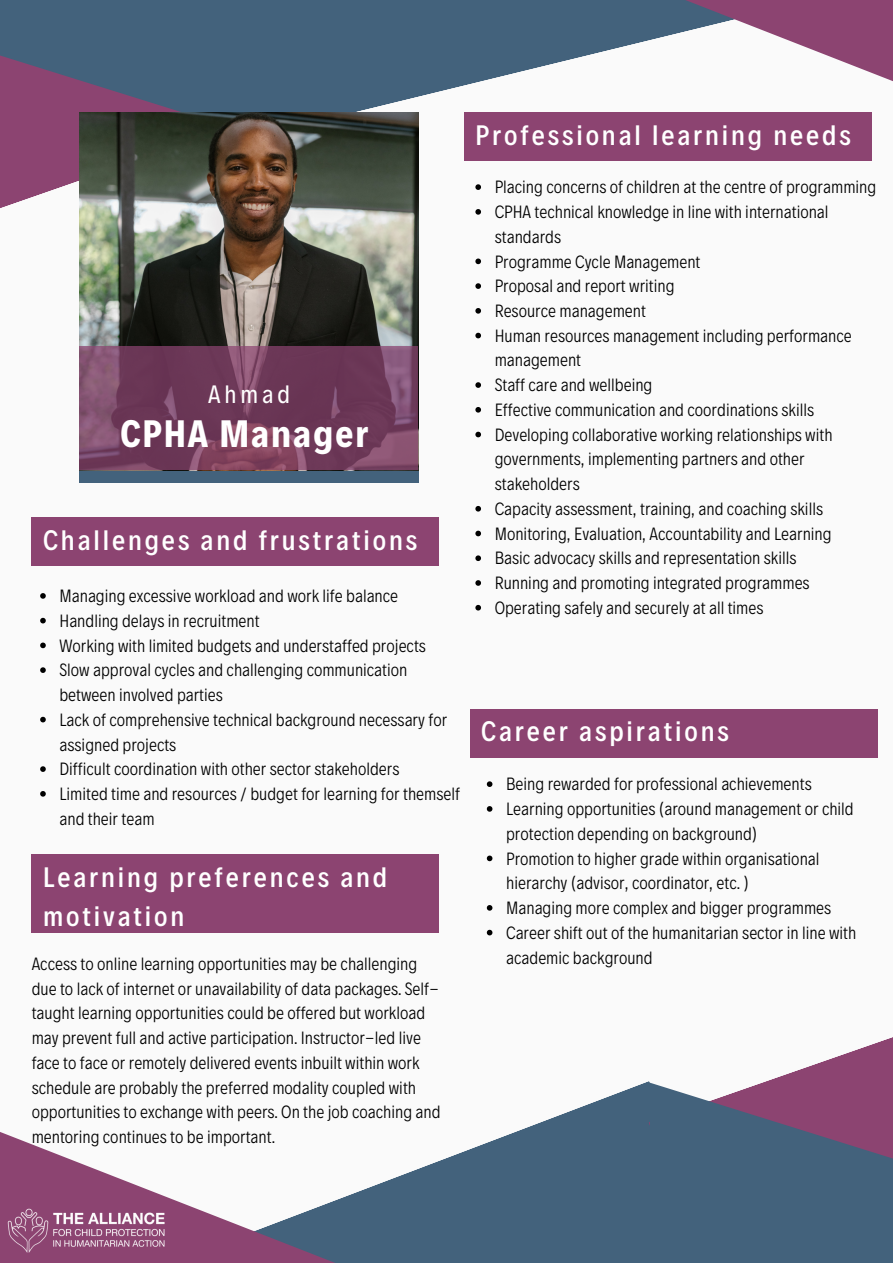
<style>
.page{position:relative;width:893px;height:1264px;background:#fff}
.page>*{position:absolute;margin:0;border:0;box-sizing:border-box;transform-origin:0 0}
.t1{font:700 38.7px "Decalotype";letter-spacing:.055em;color:#fff}
.t2{font:500 28.5px/39.3px "Decalotype";letter-spacing:.1em;color:#fff}
.t3{font:25.5px "Decalotype";letter-spacing:.155em;color:#fff}
.t4{font:300 18px/24.8px "Decalotype";color:#000}
</style>
<div class="page">
<div style="left:0;top:0;width:892px;height:1262px;background:#fafafa"></div>
<svg style="left:257px;top:0;width:297px;height:112px;background:#5d788e"></svg>
<svg style="left:554px;top:0;width:338px;height:81px"></svg>
<svg style="left:0;top:136px;width:79px;height:72px;fill:#8c4471"></svg>
<svg style="left:0;top:0;width:257px;height:136px;background:#535b79"></svg>
<img style="left:79px;top:112px;width:340px;height:359px">
<div style="left:79px;top:471px;width:340px;height:12px;background:#43627c"></div>
<svg style="left:79px;top:346px;width:339px;height:124px;background:#743f5e"></svg>
<div style="left:464px;top:112px;width:407px;height:49px;background:#8c4471"></div>
<svg style="left:351px;top:1081px;width:297px;height:181px;fill:#43627c"></svg>
<svg style="left:0;top:1132px;width:351px;height:130px"></svg>
<svg style="left:648px;top:1037px;width:244px;height:45px"></svg>
<svg style="left:648px;top:1082px;width:244px;height:180px;background:#55607d"></svg>
<div style="left:32px;top:517px;width:407px;height:48px;background:#8c4471"></div>
<div style="left:32px;top:854px;width:407px;height:78px;background:#8c4471"></div>
<div style="left:470px;top:708px;width:407px;height:49px;background:#8c4471"></div>
<img style="left:0;top:1193px;width:183px;height:69px">
<svg style="left:40px;top:593px;width:6px;height:5px"></svg>
<svg style="left:40px;top:618px;width:6px;height:5px"></svg>
<svg style="left:40px;top:642px;width:6px;height:6px"></svg>
<svg style="left:40px;top:667px;width:6px;height:6px"></svg>
<svg style="left:40px;top:716px;width:6px;height:6px"></svg>
<svg style="left:40px;top:766px;width:6px;height:6px"></svg>
<svg style="left:40px;top:791px;width:6px;height:5px"></svg>
<svg style="left:475px;top:184px;width:6px;height:6px"></svg>
<svg style="left:475px;top:209px;width:6px;height:6px"></svg>
<svg style="left:475px;top:258px;width:6px;height:6px"></svg>
<svg style="left:475px;top:283px;width:6px;height:6px"></svg>
<svg style="left:475px;top:308px;width:6px;height:5px"></svg>
<svg style="left:475px;top:333px;width:6px;height:5px"></svg>
<svg style="left:475px;top:382px;width:6px;height:6px"></svg>
<svg style="left:475px;top:407px;width:6px;height:5px"></svg>
<svg style="left:475px;top:432px;width:6px;height:5px"></svg>
<svg style="left:475px;top:506px;width:6px;height:5px"></svg>
<svg style="left:475px;top:530px;width:6px;height:6px"></svg>
<svg style="left:475px;top:555px;width:6px;height:6px"></svg>
<svg style="left:475px;top:580px;width:6px;height:6px"></svg>
<svg style="left:475px;top:605px;width:6px;height:5px"></svg>
<svg style="left:487px;top:781px;width:5px;height:6px"></svg>
<svg style="left:487px;top:806px;width:5px;height:5px"></svg>
<svg style="left:487px;top:855px;width:5px;height:6px"></svg>
<svg style="left:487px;top:905px;width:5px;height:5px"></svg>
<svg style="left:487px;top:929px;width:5px;height:6px"></svg>
<h3 class="t3" style="left:208px;top:377px;width:84px">Ahmad</h3>
<h1 class="t1" style="left:120px;top:408px;width:249px">CPHA Manager</h1>
<h2 class="t2" style="left:43px;top:518px;width:375px">Challenges and frustrations</h2>
<p class="t4" style="left:59px;top:582px;width:402px">Managing excessive workload and work life balance Handling delays in recruitment<br>Working with limited budgets and understaffed projects Slow approval cycles and challenging communication between involved parties<br>Lack of comprehensive technical background necessary for assigned projects<br>Difficult coordination with other sector stakeholders<br>Limited time and resources / budget for learning for themself and their team</p>
<h2 class="t2" style="left:43px;top:855px;width:345px">Learning preferences and motivation</h2>
<p class="t4" style="left:32px;top:950px;width:410px">Access to online learning opportunities may be challenging due to lack of internet or unavailability of data packages. Self&shy;taught learning opportunities could be offered but workload may prevent full and active participation. Instructor-led live face to face or remotely delivered events inbuilt within work schedule are probably the preferred modality coupled with opportunities to exchange with peers. On the job coaching and mentoring continues to be important.</p>
<h2 class="t2" style="left:475px;top:113px;width:377px">Professional learning needs</h2>
<p class="t4" style="left:494px;top:173px;width:383px">Placing concerns of children at the centre of programming CPHA technical knowledge in line with international standards<br>Programme Cycle Management<br>Proposal and report writing<br>Resource management<br>Human resources management including performance management<br>Staff care and wellbeing<br>Effective communication and coordinations skills Developing collaborative working relationships with governments, implementing partners and other stakeholders<br>Capacity assessment, training, and coaching skills Monitoring, Evaluation, Accountability and Learning<br>Basic advocacy skills and representation skills<br>Running and promoting integrated programmes Operating safely and securely at all times</p>
<h2 class="t2" style="left:481px;top:709px;width:249px">Career aspirations</h2>
<p class="t4" style="left:506px;top:770px;width:351px">Being rewarded for professional achievements Learning opportunities (around management or child protection depending on background)<br>Promotion to higher grade within organisational hierarchy (advisor, coordinator, etc. )<br>Managing more complex and bigger programmes Career shift out of the humanitarian sector in line with academic background</p>
</div>
